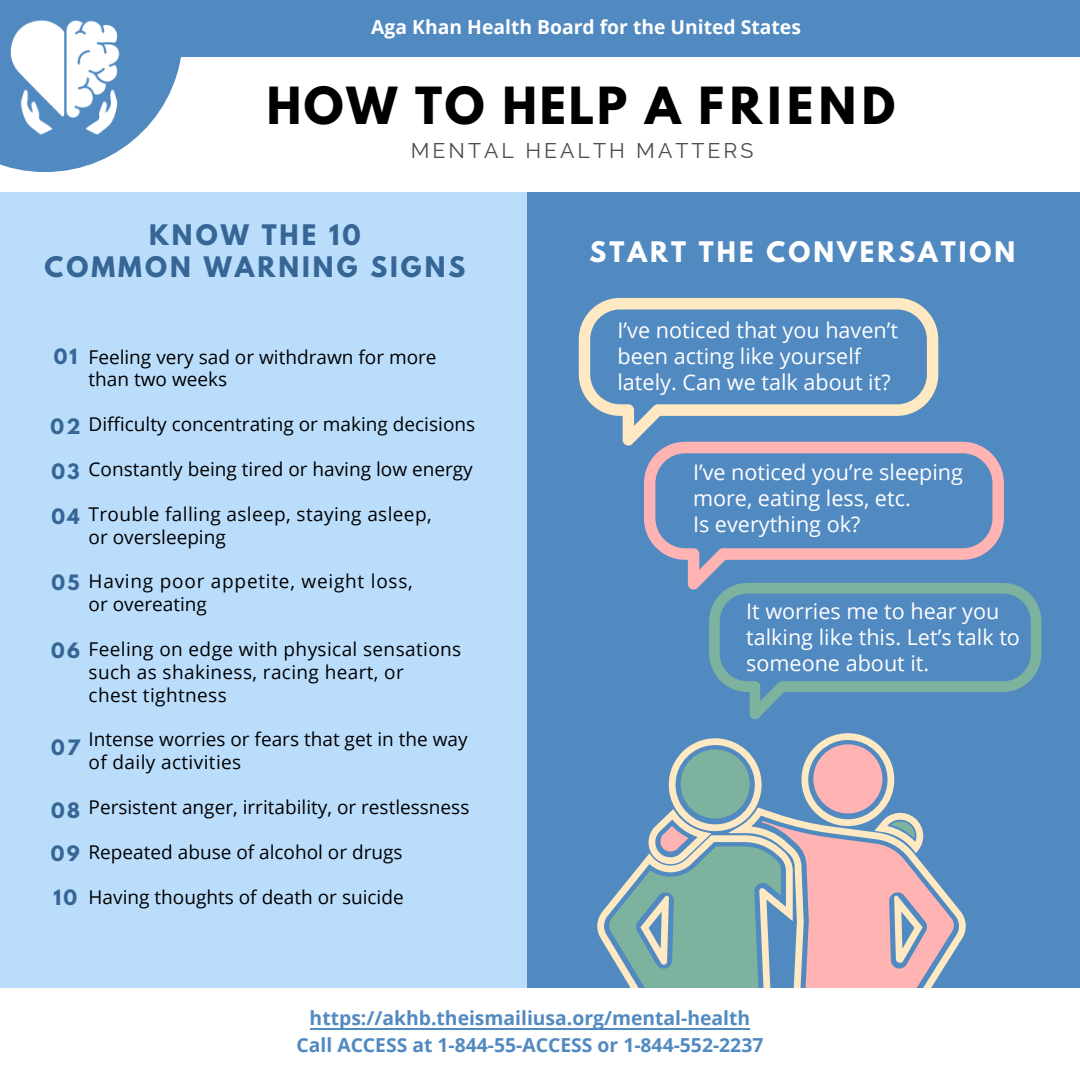
<style>
.page{position:relative;width:1080px;height:1080px;background:#fff}
.page>*{position:absolute;margin:0;border:0;box-sizing:border-box;transform-origin:0 0}
.t1{font:700 45.4px "League Spartan";letter-spacing:.06em;color:#000}
.t2{font:700 25.1px/32.1px "League Spartan";letter-spacing:.12em;color:#366695;text-align:center}
.t3{font:700 25.1px "League Spartan";letter-spacing:.12em;color:#fff}
.t4{font:21.6px/25.9px "Open Sans";color:#fff}
.t5{font:100 21.4px "Raleway";letter-spacing:.14em;color:#4e4e4e}
.t6{font:700 19.3px/26.6px "Open Sans";color:#5189c1;text-align:center}
.t7{font:700 19.3px "Open Sans";color:#fff}
.t8{font:19px/22.8px "Open Sans";color:#000}
.t9{font:19px/22.8px "Open Sans";letter-spacing:.02em;color:#000}
.t10{font:19px/22.8px "Open Sans";letter-spacing:.04em;color:#000}
.t11{font:700 18.8px "League Spartan";letter-spacing:.12em;color:#366695}
</style>
<div class="page">
<svg style="left:0;top:0;width:181px;height:172px"></svg>
<div style="left:0;top:192px;width:527px;height:888px;background:#bbddfc"></div>
<div style="left:527px;top:192px;width:553px;height:888px;background:#5189c1"></div>
<svg style="left:579px;top:298px;width:359px;height:148px"></svg>
<svg style="left:644px;top:442px;width:360px;height:148px"></svg>
<svg style="left:709px;top:583px;width:332px;height:136px"></svg>
<svg style="left:597px;top:905px;width:11px;height:45px"></svg>
<svg style="left:781px;top:815px;width:185px;height:135px"></svg>
<svg style="left:801px;top:733px;width:122px;height:88px"></svg>
<div style="left:813px;top:744px;width:69px;height:69px;background:#ffb3b3;border-radius:50%"></div>
<svg style="left:781px;top:821px;width:174px;height:167px;fill:#ffb3b3"></svg>
<svg style="left:608px;top:738px;width:173px;height:250px"></svg>
<div style="left:0;top:988px;width:1080px;height:92px;background:#fff"></div>
<div style="left:146px;top:0;width:934px;height:57px;background:#5189c1"></div>
<hr style="left:310px;top:1028px;width:440px;height:1px;background:#5189c1">
<img style="left:0;top:14px;width:127px;height:127px">
<p class="t7" style="left:371px;top:14px;width:431px">Aga Khan Health Board for the United States</p>
<h1 class="t1" style="left:267px;top:70px;width:630px">HOW TO HELP A FRIEND</h1>
<p class="t5" style="left:411px;top:134px;width:344px">MENTAL HEALTH MATTERS</p>
<h2 class="t2" style="left:45px;top:218px;width:422px">KNOW THE 10<br>COMMON WARNING SIGNS</h2>
<p class="t11" style="left:54px;top:342px;width:25px">01</p>
<p class="t11" style="left:51px;top:411px;width:32px">02</p>
<p class="t11" style="left:51px;top:457px;width:30px">03</p>
<p class="t11" style="left:51px;top:501px;width:30px">04</p>
<p class="t11" style="left:52px;top:568px;width:29px">05</p>
<p class="t11" style="left:51px;top:636px;width:30px">06</p>
<p class="t11" style="left:51px;top:732px;width:30px">07</p>
<p class="t11" style="left:51px;top:796px;width:30px">08</p>
<p class="t11" style="left:51px;top:839px;width:30px">09</p>
<p class="t11" style="left:54px;top:882px;width:25px">10</p>
<p class="t8" style="left:89px;top:345px;width:350px">Feeling very sad or withdrawn for more than two weeks</p>
<p class="t8" style="left:89px;top:412px;width:388px">Difficulty concentrating or making decisions</p>
<p class="t8" style="left:89px;top:457px;width:386px">Constantly being tired or having low energy</p>
<p class="t9" style="left:89px;top:502px;width:345px">Trouble falling asleep, staying asleep, or oversleeping</p>
<p class="t10" style="left:89px;top:570px;width:326px">Having poor appetite, weight loss, or overeating</p>
<p class="t9" style="left:89px;top:637px;width:374px">Feeling on edge with physical sensations such as shakiness, racing heart, or<br>chest tightness</p>
<p class="t8" style="left:89px;top:728px;width:381px">Intense worries or fears that get in the way of daily activities</p>
<p class="t8" style="left:89px;top:795px;width:382px">Persistent anger, irritability, or restlessness</p>
<p class="t8" style="left:89px;top:840px;width:316px">Repeated abuse of alcohol or drugs</p>
<p class="t8" style="left:89px;top:885px;width:317px">Having thoughts of death or suicide</p>
<h2 class="t3" style="left:590px;top:232px;width:427px">START THE CONVERSATION</h2>
<p class="t4" style="left:618px;top:316px;width:282px">I’ve noticed that you haven’t been acting like yourself lately. Can we talk about it?</p>
<p class="t4" style="left:693px;top:459px;width:272px">I’ve noticed you’re sleeping more, eating less, etc.<br>Is everything ok?</p>
<p class="t4" style="left:746px;top:598px;width:275px">It worries me to hear you talking like this. Let’s talk to someone about it.</p>
<p class="t6" style="left:297px;top:1005px;width:468px">https://akhb.theismailiusa.org/mental-health<br>Call ACCESS at 1-844-55-ACCESS or 1-844-552-2237</p>
</div>
